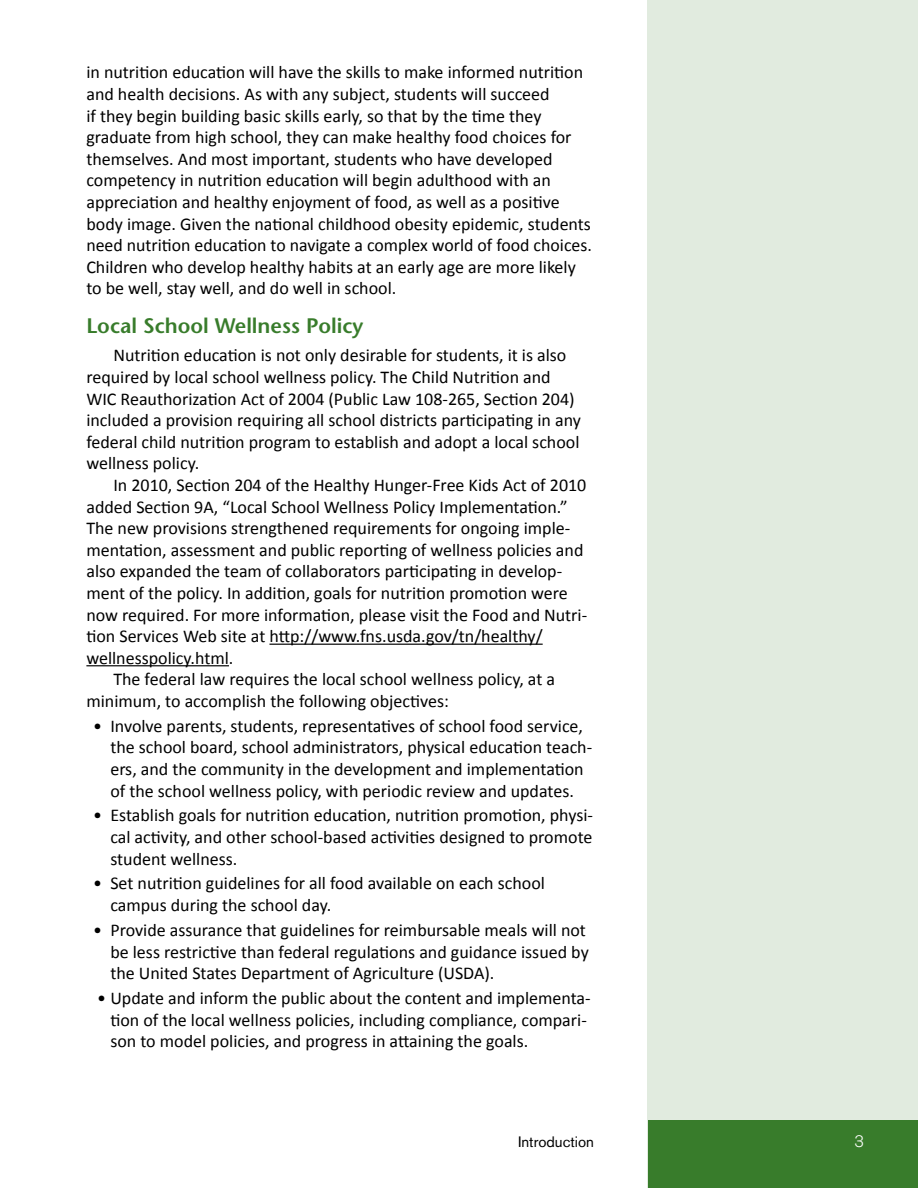
<style>
.page{position:relative;width:918px;height:1188px;background:#fff}
.page>*{position:absolute;margin:0;border:0;box-sizing:border-box;transform-origin:0 0}
.t1{font:600 21px "Stone Sans";color:#387c2b}
.t2{font:18px/21.6px "Calibri";color:#000}
.t3{font:300 16.5px "Akzidenz Grotesk BE";color:#fff}
.t4{font:15px "Akzidenz Grotesk BE";color:#000}
</style>
<div class="page">
<div style="left:648px;top:0;width:270px;height:1188px;background:#e1ebdf"></div>
<div style="left:648px;top:1120px;width:270px;height:68px;background:#387c2b"></div>
<hr style="left:269px;top:644px;width:274px;height:1px;background:#000">
<hr style="left:86px;top:665px;width:143px;height:1px;background:#000">
<p class="t2" style="left:86px;top:62px;width:507px">in nutrition education will have the skills to make informed nutrition and health decisions. As with any subject, students will succeed<br>if they begin building basic skills early, so that by the time they graduate from high school, they can make healthy food choices for themselves. And most important, students who have developed competency in nutrition education will begin adulthood with an appreciation and healthy enjoyment of food, as well as a positive body image. Given the national childhood obesity epidemic, students need nutrition education to navigate a complex world of food choices.<br>Children who develop healthy habits at an early age are more likely to be well, stay well, and do well in school.</p>
<h3 class="t1" style="left:86px;top:313px;width:279px">Local School Wellness Policy</h3>
<p class="t2" style="left:113px;top:345px;width:455px">Nutrition education is not only desirable for students, it is also</p>
<p class="t2" style="left:86px;top:366px;width:466px">required by local school wellness policy. The Child Nutrition and</p>
<p class="t2" style="left:86px;top:388px;width:490px">WIC Reauthorization Act of 2004 (Public Law 108-265, Section 204)</p>
<p class="t2" style="left:86px;top:409px;width:496px">included a provision requiring all school districts participating in any</p>
<p class="t2" style="left:86px;top:431px;width:495px">federal child nutrition program to establish and adopt a local school</p>
<p class="t2" style="left:86px;top:453px;width:114px">wellness policy.</p>
<p class="t2" style="left:113px;top:474px;width:474px">In 2010, Section 204 of the Healthy Hunger-Free Kids Act of 2010</p>
<p class="t2" style="left:86px;top:496px;width:483px">added Section 9A, “Local School Wellness Policy Implementation.”</p>
<p class="t2" style="left:86px;top:517px;width:486px">The new provisions strengthened requirements for ongoing imple-</p>
<p class="t2" style="left:86px;top:539px;width:499px">mentation, assessment and public reporting of wellness policies and</p>
<p class="t2" style="left:86px;top:561px;width:477px">also expanded the team of collaborators participating in develop-</p>
<p class="t2" style="left:86px;top:582px;width:483px">ment of the policy. In addition, goals for nutrition promotion were</p>
<p class="t2" style="left:86px;top:604px;width:502px">now required. For more information, please visit the Food and Nutri-</p>
<p class="t2" style="left:86px;top:625px;width:458px">tion Services Web site at http://www.fns.usda.gov/tn/healthy/</p>
<p class="t2" style="left:86px;top:647px;width:149px">wellnesspolicy.html.</p>
<p class="t2" style="left:113px;top:669px;width:443px">The federal law requires the local school wellness policy, at a</p>
<p class="t2" style="left:86px;top:690px;width:364px">minimum, to accomplish the following objectives:</p>
<p class="t2" style="left:110px;top:715px;width:483px;text-indent:-17px">• Involve parents, students, representatives of school food service, the school board, school administrators, physical education teach&shy;ers, and the community in the development and implementation of the school wellness policy, with periodic review and updates.</p>
<p class="t2" style="left:110px;top:805px;width:484px;text-align:justify;text-indent:-17px">• Establish goals for nutrition education, nutrition promotion, physi&shy;cal activity, and other school-based activities designed to promote student wellness.</p>
<p class="t2" style="left:110px;top:873px;width:436px;text-indent:-17px">• Set nutrition guidelines for all food available on each school campus during the school day.</p>
<p class="t2" style="left:110px;top:919px;width:480px;text-indent:-17px">• Provide assurance that guidelines for reimbursable meals will not be less restrictive than federal regulations and guidance issued by the United States Department of Agriculture (USDA).</p>
<p class="t2" style="left:110px;top:987px;width:482px;text-indent:-13px">• Update and inform the public about the content and implementa&shy;tion of the local wellness policies, including compliance, compari&shy;son to model policies, and progress in attaining the goals.</p>
<p class="t4" style="left:518px;top:1133px;width:77px">Introduction</p>
<p class="t3" style="left:854px;top:1133px;width:11px">3</p>
</div>
